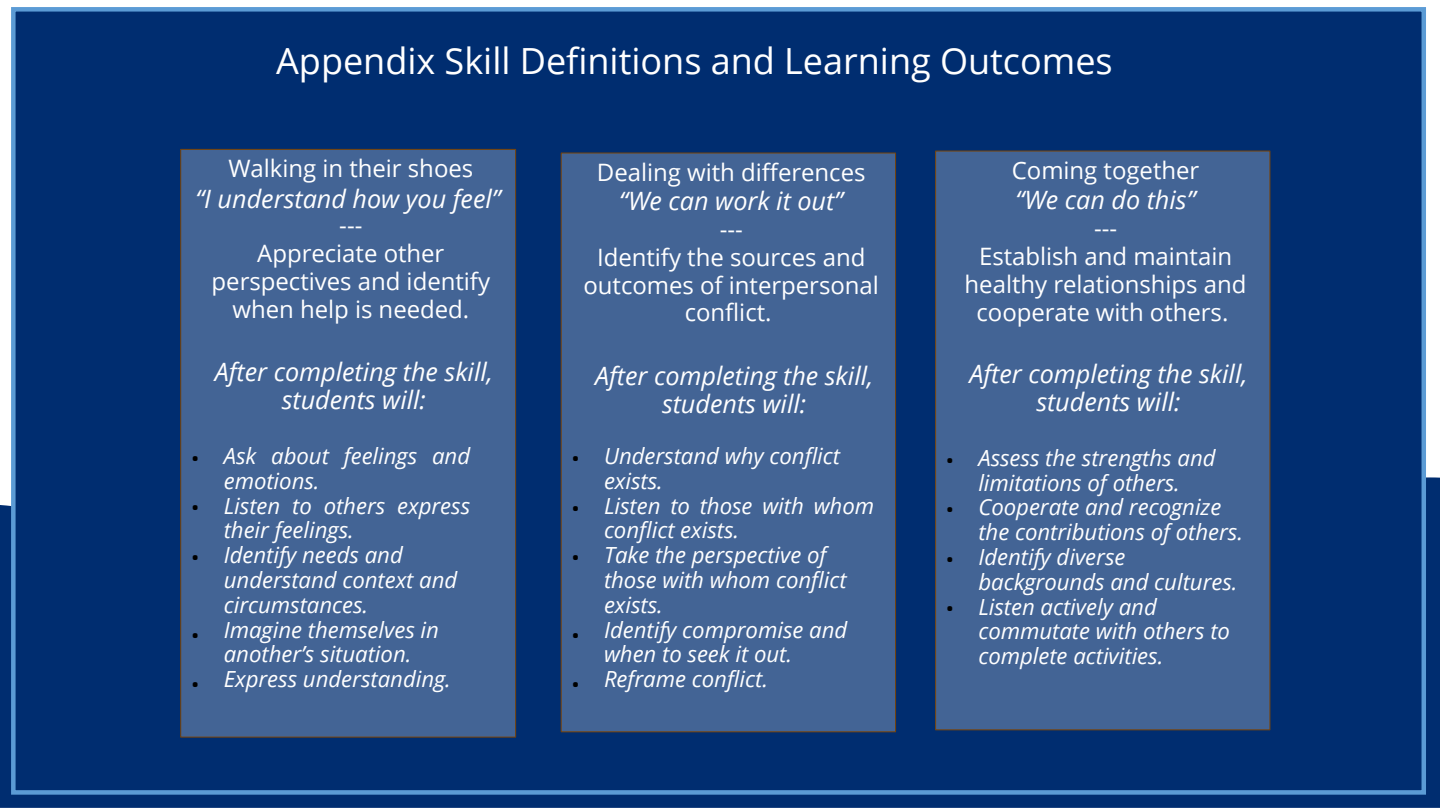
<style>
.page{position:relative;width:1440px;height:810px;background:#fff}
.page>*{position:absolute;margin:0;border:0;box-sizing:border-box;transform-origin:0 0}
.t1{font:36px "Open Sans";color:#fff}
.t2{font:italic 25.3px/28.2px "Open Sans";color:#fff;text-align:center}
.t3{font:24px/28.2px "Open Sans";color:#fff;text-align:center}
.t4{font:italic 22.2px/24.8px "Open Sans";color:#fff}
.t5{font:21.1px "IBM Plex Sans Cond";color:#000}
</style>
<div class="page">
<div style="left:0;top:477px;width:1440px;height:331px;background:#002d70"></div>
<div style="left:13px;top:9px;width:1411px;height:783px;background:#002d70"></div>
<div style="left:11px;top:7px;width:1415px;height:788px;border:5px solid #5b9bd5"></div>
<div style="left:181px;top:149px;width:335px;height:588px;background:#436495"></div>
<div style="left:936px;top:151px;width:334px;height:579px;background:#436495"></div>
<div style="left:561px;top:153px;width:335px;height:579px;background:#436495"></div>
<p class="t1" style="left:276px;top:36px;width:838px">Appendix Skill Definitions and Learning Outcomes</p>
<p class="t3" style="left:228px;top:154px;width:246px">Walking in their shoes</p>
<p class="t2" style="left:195px;top:184px;width:307px">“I understand how you feel”</p>
<p class="t3" style="left:339px;top:210px;width:25px">---</p>
<p class="t3" style="left:212px;top:238px;width:280px">Appreciate other perspectives and identify when help is needed.</p>
<p class="t3" style="left:597px;top:158px;width:270px">Dealing with differences</p>
<p class="t2" style="left:619px;top:186px;width:225px">“We can work it out”</p>
<p class="t3" style="left:720px;top:215px;width:25px">---</p>
<p class="t3" style="left:583px;top:243px;width:297px;line-height:27.8px">Identify the sources and outcomes of interpersonal conflict.</p>
<p class="t3" style="left:1012px;top:156px;width:189px">Coming together</p>
<p class="t2" style="left:1016px;top:185px;width:181px">“We can do this”</p>
<p class="t3" style="left:1094px;top:213px;width:25px">---</p>
<p class="t3" style="left:965px;top:241px;width:283px">Establish and maintain healthy relationships and cooperate with others.</p>
<p class="t2" style="left:215px;top:357px;width:280px">After completing the skill, students will:</p>
<p class="t2" style="left:595px;top:361px;width:280px">After completing the skill, students will:</p>
<p class="t2" style="left:969px;top:359px;width:280px">After completing the skill, students will:</p>
<p class="t5" style="left:191px;top:443px;width:9px">•</p>
<p class="t5" style="left:191px;top:493px;width:9px">•</p>
<p class="t5" style="left:191px;top:542px;width:9px">•</p>
<p class="t5" style="left:191px;top:620px;width:9px">•</p>
<p class="t5" style="left:191px;top:669px;width:9px">•</p>
<p class="t4" style="left:224px;top:443px;width:248px">Ask about feelings and emotions.</p>
<p class="t4" style="left:224px;top:493px;width:248px">Listen to others express their feelings.</p>
<p class="t4" style="left:224px;top:542px;width:235px">Identify needs and understand context and circumstances.</p>
<p class="t4" style="left:224px;top:617px;width:229px">Imagine themselves in another’s situation.<br>Express understanding.</p>
<p class="t5" style="left:572px;top:443px;width:9px">•</p>
<p class="t5" style="left:572px;top:493px;width:9px">•</p>
<p class="t5" style="left:572px;top:542px;width:9px">•</p>
<p class="t5" style="left:572px;top:620px;width:9px">•</p>
<p class="t5" style="left:572px;top:670px;width:9px">•</p>
<p class="t4" style="left:604px;top:443px;width:238px">Understand why conflict exists.</p>
<p class="t4" style="left:604px;top:493px;width:272px">Listen to those with whom conflict exists.</p>
<p class="t4" style="left:604px;top:542px;width:244px">Take the perspective of those with whom conflict exists.</p>
<p class="t4" style="left:604px;top:617px;width:245px">Identify compromise and when to seek it out.<br>Reframe conflict.</p>
<p class="t5" style="left:946px;top:445px;width:9px">•</p>
<p class="t5" style="left:946px;top:495px;width:9px">•</p>
<p class="t5" style="left:946px;top:544px;width:9px">•</p>
<p class="t5" style="left:946px;top:594px;width:9px">•</p>
<p class="t4" style="left:978px;top:445px;width:266px">Assess the strengths and limitations of others.<br>Cooperate and recognize the contributions of others.<br>Identify diverse backgrounds and cultures.<br>Listen actively and commutate with others to complete activities.</p>
</div>
